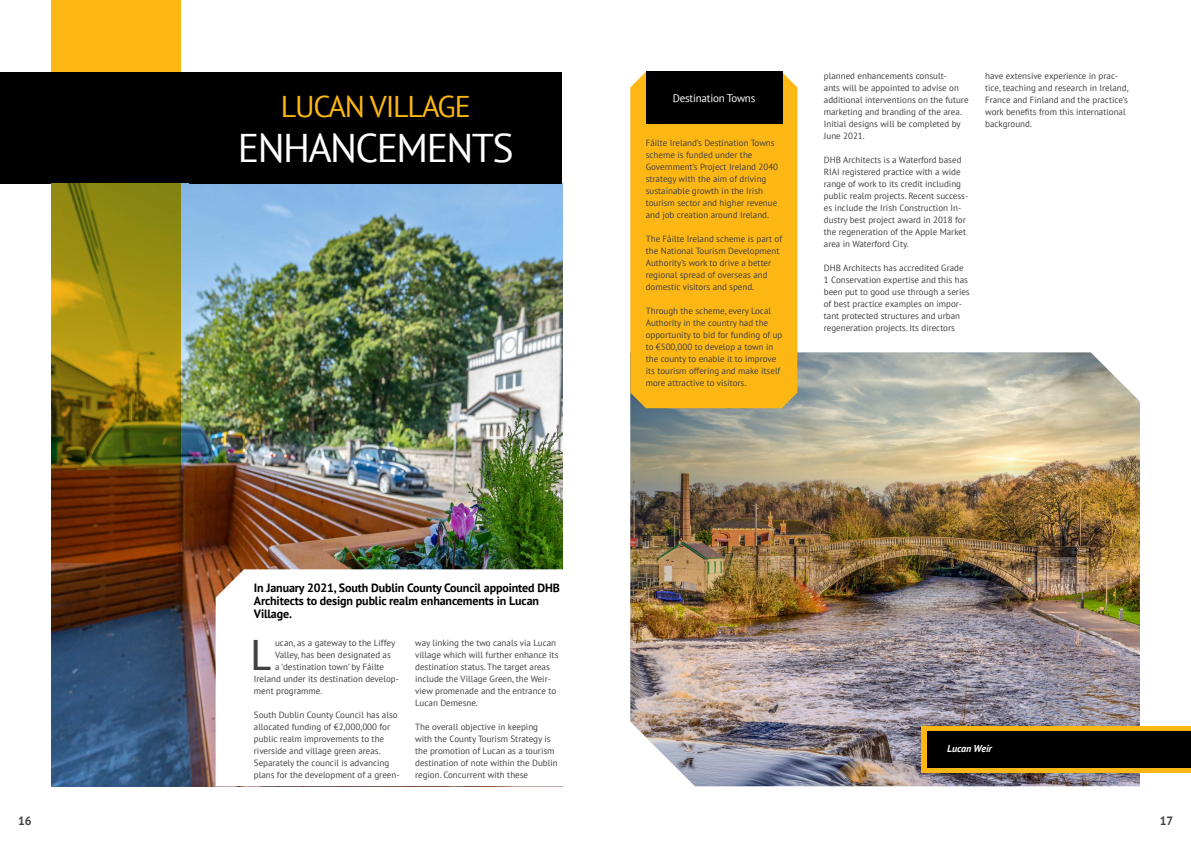
<style>
.page{position:relative;width:1191px;height:842px;background:#fff}
.page>*{position:absolute;margin:0;border:0;box-sizing:border-box;transform-origin:0 0}
.t1{font:44.6px "Myriad Pro";color:#414042}
.t2{font:40px "PT Sans";letter-spacing:-.04em;color:#fff}
.t3{font:30px "PT Sans";letter-spacing:-.04em;color:#fdb714}
.t4{font:700 12px/13px "PT Sans";letter-spacing:-.01em;color:#000}
.t5{font:700 12px "PT Sans";color:#414042}
.t6{font:11px "PT Sans";letter-spacing:-.02em;color:#fff}
.t7{font:italic 700 10px "PT Sans";color:#fff}
.t8{font:9px/12px "PT Sans";color:#414042}
</style>
<div class="page">
<div style="left:0;top:72px;width:554px;height:112px;background:#000"></div>
<img style="left:51px;top:184px;width:511px;height:602px">
<svg style="left:216px;top:569px;width:347px;height:217px"></svg>
<div style="left:189px;top:72px;width:373px;height:112px;background:#000"></div>
<svg style="left:52px;top:0;width:129px;height:563px"></svg>
<img style="left:630px;top:352px;width:510px;height:434px">
<div style="left:630px;top:72px;width:167px;height:336px;background:#fdb714"></div>
<div style="left:646px;top:72px;width:136px;height:52px;background:#000"></div>
<div style="left:921px;top:726px;width:270px;height:46px;background:#fdb714"></div>
<div style="left:927px;top:731px;width:264px;height:36px;background:#000"></div>
<h3 class="t3" style="left:281px;top:87px;width:192px">LUCAN VILLAGE</h3>
<h2 class="t2" style="left:238px;top:122px;width:277px">ENHANCEMENTS</h2>
<h3 class="t4" style="left:254px;top:581px;width:307px">In January 2021, South Dublin County Council appointed DHB<br>Architects to design public realm enhancements in Lucan<br>Village.</h3>
<h1 class="t1" style="left:250px;top:628px;width:23px">L</h1>
<p class="t8" style="left:275px;top:637px;width:122px">ucan, as a gateway to the Liffey</p>
<p class="t8" style="left:275px;top:649px;width:117px">Valley, has been designated as</p>
<p class="t8" style="left:275px;top:661px;width:110px">a ‘destination town’ by Fáilte</p>
<p class="t8" style="left:254px;top:673px;width:147px">Ireland under its destination develop-</p>
<p class="t8" style="left:254px;top:685px;width:70px">ment programme.</p>
<p class="t8" style="left:254px;top:709px;width:147px">South Dublin County Council has also allocated funding of €2,000,000 for public realm improvements to the riverside and village green areas.<br>Separately the council is advancing plans for the development of a green-</p>
<p class="t8" style="left:415px;top:637px;width:145px">way linking the two canals via Lucan village which will further enhance its destination status. The target areas include the Village Green, the Weir&shy;view promenade and the entrance to Lucan Demesne.</p>
<p class="t8" style="left:415px;top:721px;width:144px">The overall objective in keeping<br>with the County Tourism Strategy is the promotion of Lucan as a tourism destination of note within the Dublin region. Concurrent with these</p>
<p class="t6" style="left:673px;top:91px;width:84px">Destination Towns</p>
<p class="t8" style="left:646px;top:137px;width:134px">Fáilte Ireland’s Destination Towns scheme is funded under the<br>Government’s Project Ireland 2040 strategy with the aim of driving sustainable growth in the Irish tourism sector and higher revenue and job creation around Ireland.</p>
<p class="t8" style="left:646px;top:233px;width:138px">The Fáilte Ireland scheme is part of the National Tourism Development Authority’s work to drive a better regional spread of overseas and domestic visitors and spend.</p>
<p class="t8" style="left:646px;top:305px;width:138px">Through the scheme, every Local<br>Authority in the country had the opportunity to bid for funding of up to €500,000 to develop a town in the county to enable it to improve its tourism offering and make itself more attractive to visitors.</p>
<p class="t8" style="left:824px;top:69px;width:146px">planned enhancements consult-<br>ants will be appointed to advise on additional interventions on the future marketing and branding of the area.<br>Initial designs will be completed by<br>June 2021.</p>
<p class="t8" style="left:824px;top:153px;width:146px">DHB Architects is a Waterford based RIAI registered practice with a wide range of work to its credit including public realm projects. Recent success&shy;es include the Irish Construction In&shy;dustry best project award in 2018 for the regeneration of the Apple Market area in Waterford City.</p>
<p class="t8" style="left:824px;top:261px;width:147px">DHB Architects has accredited Grade 1 Conservation expertise and this has been put to good use through a series of best practice examples on impor&shy;tant protected structures and urban regeneration projects. Its directors</p>
<p class="t8" style="left:985px;top:69px;width:145px">have extensive experience in prac&shy;tice, teaching and research in Ireland, France and Finland and the practice’s work benefits from this international background.</p>
<p class="t7" style="left:947px;top:742px;width:46px">Lucan Weir</p>
<h3 class="t5" style="left:18px;top:813px;width:15px">16</h3>
<h3 class="t5" style="left:1159px;top:812px;width:15px">17</h3>
</div>
